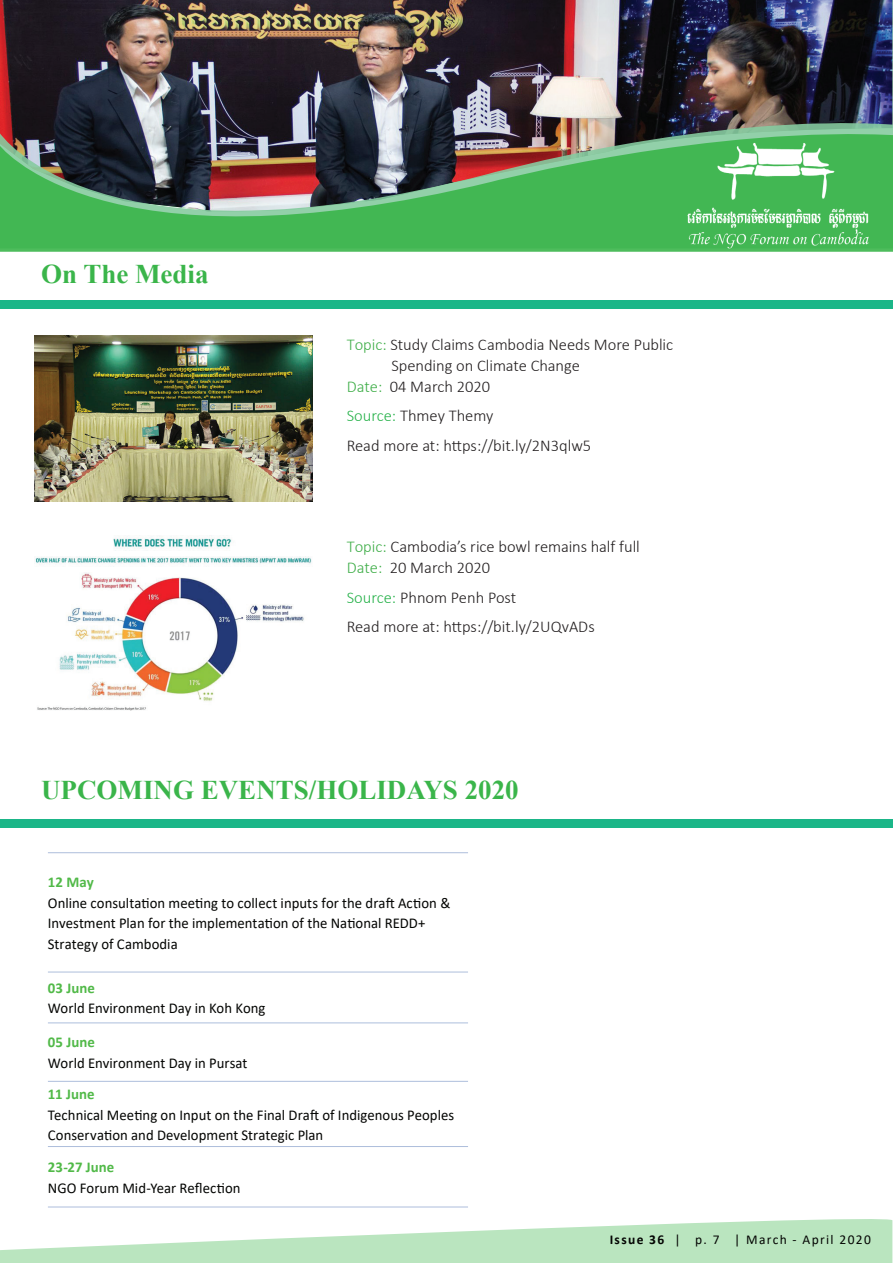
<style>
.page{position:relative;width:893px;height:1263px;background:#fff}
.page>*{position:absolute;margin:0;border:0;box-sizing:border-box;transform-origin:0 0}
.t1{font:700 27px "Times New Roman";color:#3ab54a}
.t2{font:300 16.5px/29.5px "Calibri";color:#231f20}
.t3{font:15px/20.7px "Calibri";color:#040503}
.t4{font:700 15px "Calibri";letter-spacing:.005em;color:#51b948}
.t5{font:13.5px "Calibri";letter-spacing:.1em;color:#040503}
.s1{color:#40ae49}
.s2{color:#28b24b}
.s3{font-weight:700}
</style>
<div class="page">
<img style="left:0;top:0;width:892px;height:115px">
<img style="left:0;top:115px;width:893px;height:18px">
<svg style="left:0;top:133px;width:893px;height:119px;background:#528c57"></svg>
<img style="left:681px;top:140px;width:192px;height:111px">
<div style="left:0;top:300px;width:893px;height:9px;background:#1bb688"></div>
<div style="left:0;top:819px;width:893px;height:8px;background:#1bb688"></div>
<svg style="left:48px;top:1206px;width:420px;height:1px"></svg>
<svg style="left:0;top:1219px;width:892px;height:44px;fill:#bae5bf"></svg>
<hr style="left:48px;top:852px;width:420px;height:1px;background:#adbedc">
<hr style="left:48px;top:972px;width:420px;height:1px;background:#adbedc">
<hr style="left:48px;top:1023px;width:420px;height:1px;background:#adbedc">
<hr style="left:48px;top:1081px;width:420px;height:1px;background:#adbedc">
<hr style="left:48px;top:1146px;width:420px;height:1px;background:#adbedc">
<hr style="left:48px;top:1207px;width:420px;height:1px;background:#adbedc">
<img style="left:34px;top:336px;width:279px;height:165px">
<img style="left:35px;top:536px;width:277px;height:175px">
<h1 class="t1" style="left:41px;top:255px;width:169px">On The Media</h1>
<p class="t2" style="left:347px;top:329px;width:328px"><span class="s1">Topic:</span> Study Claims Cambodia Needs More Public</p>
<p class="t2" style="left:391px;top:350px;width:190px">Spending on Climate Change</p>
<p class="t2" style="left:347px;top:371px;width:145px"><span class="s1">Date:</span> 04 March 2020</p>
<p class="t2" style="left:347px;top:401px;width:246px"><span class="s2">Source:</span> Thmey Themy<br>Read more at: https://bit.ly/2N3qlw5</p>
<p class="t2" style="left:347px;top:536px;width:295px;line-height:21px"><span class="s1">Topic:</span> Cambodia’s rice bowl remains half full<br><span class="s1">Date:</span> 20 March 2020</p>
<p class="t2" style="left:347px;top:582px;width:249px"><span class="s2">Source:</span> Phnom Penh Post<br>Read more at: https://bit.ly/2UQvADs</p>
<h1 class="t1" style="left:41px;top:770px;width:479px">UPCOMING EVENTS/HOLIDAYS 2020</h1>
<p class="t4" style="left:48px;top:871px;width:47px">12 May</p>
<p class="t3" style="left:48px;top:892px;width:404px">Online consultation meeting to collect inputs for the draft Action &amp;<br>Investment Plan for the implementation of the National REDD+<br>Strategy of Cambodia</p>
<p class="t4" style="left:48px;top:977px;width:48px">03 June</p>
<p class="t3" style="left:48px;top:998px;width:219px">World Environment Day in Koh Kong</p>
<p class="t4" style="left:48px;top:1032px;width:49px">05 June</p>
<p class="t3" style="left:48px;top:1052px;width:201px">World Environment Day in Pursat</p>
<p class="t4" style="left:48px;top:1083px;width:48px">11 June</p>
<p class="t3" style="left:48px;top:1104px;width:408px">Technical Meeting on Input on the Final Draft of Indigenous Peoples<br>Conservation and Development Strategic Plan</p>
<p class="t4" style="left:48px;top:1156px;width:68px">23-27 June</p>
<p class="t3" style="left:48px;top:1177px;width:194px">NGO Forum Mid-Year Reflection</p>
<p class="t5" style="left:610px;top:1230px;width:263px"><span class="s3">Issue 36</span> | p. 7 | March - April 2020</p>
</div>
